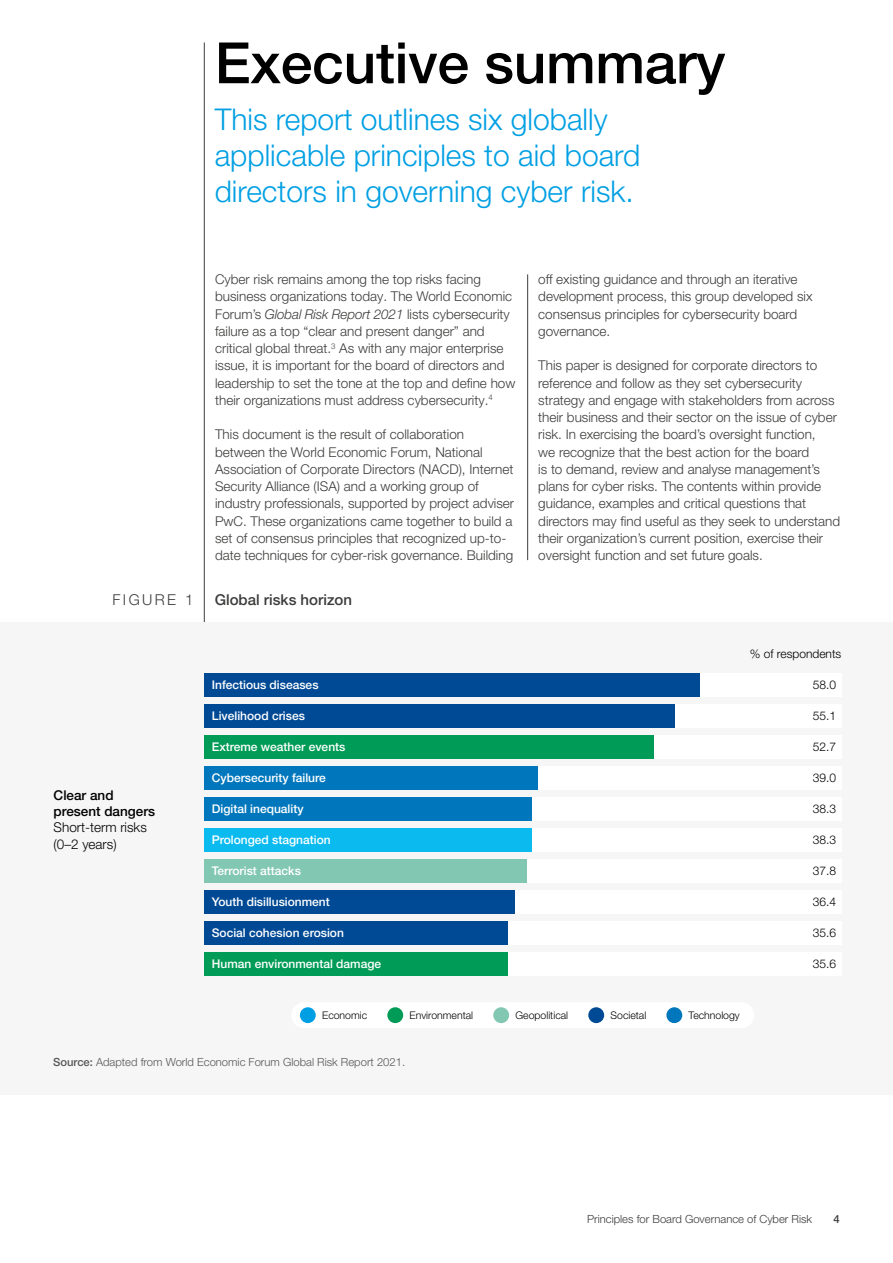
<style>
.page{position:relative;width:893px;height:1263px;background:#fff}
.page>*{position:absolute;margin:0;border:0;box-sizing:border-box;transform-origin:0 0}
.t1{font:500 57px "Helvetica Neue LT Pro";letter-spacing:-.005em;color:#000}
.t2{font:300 30px/36px "Helvetica Neue LT Pro";color:#009fe3}
.t3{font:500 15px "Helvetica Neue LT Pro";color:#3c3c3b}
.t4{font:300 15px "Helvetica Neue LT Pro";letter-spacing:.16em;color:#3c3c3b}
.t5{font:300 13.5px/17.2px "Helvetica Neue LT Pro";color:#3c3c3b}
.t6{font:300 13.5px/16.2px "Helvetica Neue LT Pro";color:#000}
.t7{font:500 13.5px/16.2px "Helvetica Neue LT Pro";color:#000}
.t8{font:500 12px "Helvetica Neue LT Pro";color:#fff}
.t9{font:300 12px "Helvetica Neue LT Pro";color:#000}
.t10{font:300 11.25px "Helvetica Neue LT Pro";color:#575756}
.t11{font:300 11.25px "Helvetica Neue LT Pro";color:#3c3c3b}
.t12{font:500 11.25px "Helvetica Neue LT Pro";color:#3c3c3b}
.t13{font:300 10.5px "Helvetica Neue LT Pro";color:#000}
.s1{font-style:italic}
.s2{font-weight:500}
</style>
<div class="page">
<hr style="left:204px;top:43px;width:1px;height:1052px;background:#3c3c3b">
<hr style="left:527px;top:274px;width:1px;height:286px;background:#3c3c3b">
<div style="left:0;top:622px;width:893px;height:473px;background:#f6f6f6"></div>
<div style="left:291px;top:1002px;width:463px;height:26px;background:#fff;border-radius:13px"></div>
<div style="left:300px;top:1007px;width:16px;height:16px;background:#009fe3;border-radius:50%"></div>
<div style="left:387px;top:1007px;width:16px;height:16px;background:#009b56;border-radius:50%"></div>
<div style="left:493px;top:1007px;width:16px;height:16px;background:#82c7b1;border-radius:50%"></div>
<div style="left:588px;top:1007px;width:16px;height:16px;background:#004a95;border-radius:50%"></div>
<div style="left:666px;top:1007px;width:16px;height:16px;background:#0077bd;border-radius:50%"></div>
<div style="left:204px;top:673px;width:637px;height:24px;background:#fff"></div>
<div style="left:204px;top:704px;width:637px;height:23px;background:#fff"></div>
<div style="left:204px;top:735px;width:637px;height:23px;background:#fff"></div>
<div style="left:204px;top:766px;width:637px;height:23px;background:#fff"></div>
<div style="left:204px;top:797px;width:637px;height:23px;background:#fff"></div>
<div style="left:204px;top:828px;width:637px;height:23px;background:#fff"></div>
<div style="left:204px;top:859px;width:637px;height:23px;background:#fff"></div>
<div style="left:204px;top:890px;width:637px;height:23px;background:#fff"></div>
<div style="left:204px;top:921px;width:637px;height:23px;background:#fff"></div>
<div style="left:204px;top:952px;width:637px;height:23px;background:#fff"></div>
<div style="left:204px;top:673px;width:495px;height:24px;background:#004a95"></div>
<div style="left:204px;top:704px;width:471px;height:23px;background:#004a95"></div>
<div style="left:204px;top:735px;width:450px;height:23px;background:#009b56"></div>
<div style="left:204px;top:766px;width:333px;height:23px;background:#0077bd"></div>
<div style="left:204px;top:797px;width:327px;height:23px;background:#0077bd"></div>
<div style="left:204px;top:828px;width:327px;height:23px;background:#0bbbef"></div>
<div style="left:204px;top:859px;width:323px;height:23px;background:#82c7b1"></div>
<div style="left:204px;top:890px;width:311px;height:23px;background:#004a95"></div>
<div style="left:204px;top:921px;width:304px;height:23px;background:#004a95"></div>
<div style="left:204px;top:952px;width:304px;height:23px;background:#009b56"></div>
<h1 class="t1" style="left:215px;top:29px;width:512px">Executive summary</h1>
<h2 class="t2" style="left:215px;top:101px;width:427px">This report outlines six globally applicable principles to aid board directors in governing cyber risk.</h2>
<p class="t5" style="left:215px;top:270px;width:302px">Cyber risk remains among the top risks facing business organizations today. The World Economic Forum’s <span class="s1">Global Risk Report 2021</span> lists cybersecurity failure as a top “clear and present danger” and critical global threat.<sup>3</sup> As with any major enterprise issue, it is important for the board of directors and leadership to set the tone at the top and define how their organizations must address cybersecurity.<sup>4</sup></p>
<p class="t5" style="left:215px;top:426px;width:301px">This document is the result of collaboration between the World Economic Forum, National Association of Corporate Directors (NACD), Internet Security Alliance (ISA) and a working group of industry professionals, supported by project adviser PwC. These organizations came together to build a set of consensus principles that recognized up-to&shy;date techniques for cyber-risk governance. Building</p>
<p class="t4" style="left:112px;top:591px;width:82px">FIGURE 1</p>
<p class="t3" style="left:215px;top:591px;width:139px">Global risks horizon</p>
<p class="t5" style="left:538px;top:270px;width:276px">off existing guidance and through an iterative development process, this group developed six consensus principles for cybersecurity board governance.</p>
<p class="t5" style="left:538px;top:357px;width:303px">This paper is designed for corporate directors to reference and follow as they set cybersecurity strategy and engage with stakeholders from across their business and their sector on the issue of cyber risk. In exercising the board’s oversight function,<br>we recognize that the best action for the board<br>is to demand, review and analyse management’s plans for cyber risks. The contents within provide guidance, examples and critical questions that directors may find useful as they seek to understand their organization’s current position, exercise their oversight function and set future goals.</p>
<p class="t9" style="left:750px;top:646px;width:93px">% of respondents</p>
<p class="t7" style="left:54px;top:787px;width:103px">Clear and present dangers</p>
<p class="t6" style="left:54px;top:819px;width:95px">Short-term risks (0–2 years)</p>
<p class="t8" style="left:212px;top:677px;width:108px">Infectious diseases</p>
<p class="t9" style="left:813px;top:677px;width:25px">58.0</p>
<p class="t8" style="left:212px;top:708px;width:95px">Livelihood crises</p>
<p class="t8" style="left:212px;top:739px;width:135px">Extreme weather events</p>
<p class="t8" style="left:212px;top:770px;width:116px">Cybersecurity failure</p>
<p class="t8" style="left:212px;top:801px;width:93px">Digital inequality</p>
<p class="t8" style="left:212px;top:832px;width:120px">Prolonged stagnation</p>
<p class="t8" style="left:212px;top:863px;width:91px">Terrorist attacks</p>
<p class="t8" style="left:212px;top:894px;width:120px">Youth disillusionment</p>
<p class="t8" style="left:212px;top:925px;width:134px">Social cohesion erosion</p>
<p class="t8" style="left:212px;top:956px;width:171px">Human environmental damage</p>
<p class="t9" style="left:813px;top:708px;width:25px">55.1</p>
<p class="t9" style="left:813px;top:739px;width:25px">52.7</p>
<p class="t9" style="left:813px;top:770px;width:25px">39.0</p>
<p class="t9" style="left:813px;top:801px;width:25px">38.3</p>
<p class="t9" style="left:813px;top:832px;width:25px">38.3</p>
<p class="t9" style="left:813px;top:863px;width:25px">37.8</p>
<p class="t9" style="left:813px;top:894px;width:25px">36.4</p>
<p class="t9" style="left:813px;top:925px;width:25px">35.6</p>
<p class="t9" style="left:813px;top:956px;width:25px">35.6</p>
<p class="t13" style="left:322px;top:1009px;width:47px">Economic</p>
<p class="t13" style="left:410px;top:1009px;width:65px">Environmental</p>
<p class="t13" style="left:515px;top:1009px;width:54px">Geopolitical</p>
<p class="t13" style="left:610px;top:1009px;width:37px">Societal</p>
<p class="t13" style="left:689px;top:1009px;width:53px">Technology</p>
<p class="t10" style="left:53px;top:1055px;width:354px"><span class="s2">Source:</span> Adapted from World Economic Forum Global Risk Report 2021.</p>
<p class="t11" style="left:587px;top:1212px;width:227px">Principles for Board Governance of Cyber Risk</p>
<p class="t12" style="left:834px;top:1212px;width:8px">4</p>
</div>
